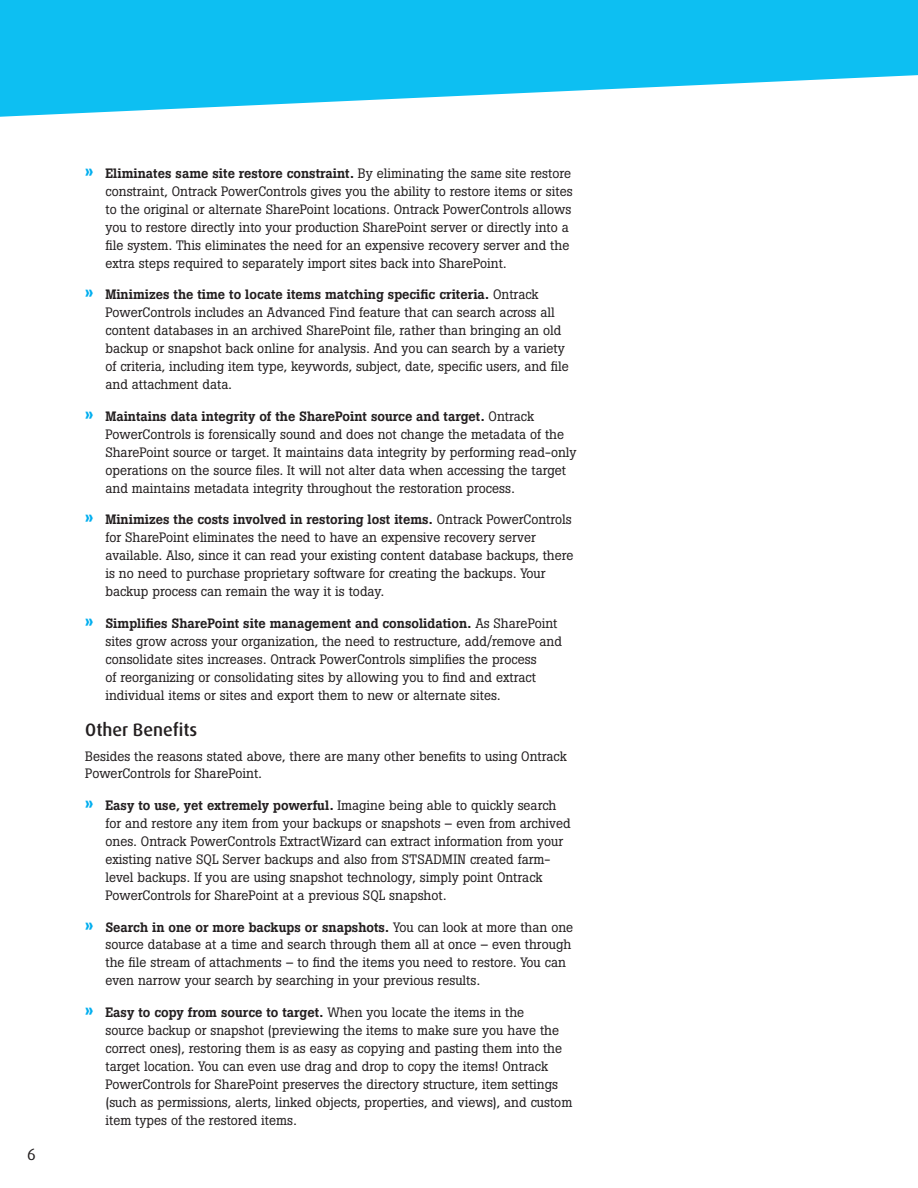
<style>
.page{position:relative;width:918px;height:1188px;background:#fff}
.page>*{position:absolute;margin:0;border:0;box-sizing:border-box;transform-origin:0 0}
.t1{font:500 18px "Dax OT";color:#231f20}
.t2{font:16.5px "Dax OT";color:#231f20}
.t3{font:13.5px/18px "Boton BQ";color:#231f20}
.s1{font-weight:500;font-size:21px;color:#00aeef}
.s2{font-weight:500}
</style>
<div class="page">
<svg style="left:0;top:0;width:918px;height:117px;fill:#0dbff2"></svg>
<p class="t2" style="left:27px;top:1144px;width:10px">6</p>
<p class="t3" style="left:105px;top:164px;width:469px;text-indent:-20px"><span class="s1">»</span> <span class="s2">Eliminates same site restore constraint.</span> By eliminating the same site restore constraint, Ontrack PowerControls gives you the ability to restore items or sites to the original or alternate SharePoint locations. Ontrack PowerControls allows you to restore directly into your production SharePoint server or directly into a file system. This eliminates the need for an expensive recovery server and the extra steps required to separately import sites back into SharePoint.</p>
<p class="t3" style="left:105px;top:285px;width:465px;text-indent:-20px"><span class="s1">»</span> <span class="s2">Minimizes the time to locate items matching specific criteria.</span> Ontrack PowerControls includes an Advanced Find feature that can search across all content databases in an archived SharePoint file, rather than bringing an old backup or snapshot back online for analysis. And you can search by a variety of criteria, including item type, keywords, subject, date, specific users, and file and attachment data.</p>
<p class="t3" style="left:105px;top:407px;width:473px;text-indent:-20px"><span class="s1">»</span> <span class="s2">Maintains data integrity of the SharePoint source and target.</span> Ontrack PowerControls is forensically sound and does not change the metadata of the SharePoint source or target. It maintains data integrity by performing read-only operations on the source files. It will not alter data when accessing the target and maintains metadata integrity throughout the restoration process.</p>
<p class="t3" style="left:105px;top:510px;width:470px;text-indent:-20px"><span class="s1">»</span> <span class="s2">Minimizes the costs involved in restoring lost items.</span> Ontrack PowerControls for SharePoint eliminates the need to have an expensive recovery server available. Also, since it can read your existing content database backups, there is no need to purchase proprietary software for creating the backups. Your backup process can remain the way it is today.</p>
<p class="t3" style="left:105px;top:614px;width:458px;text-indent:-20px"><span class="s1">»</span> <span class="s2">Simplifies SharePoint site management and consolidation.</span> As SharePoint sites grow across your organization, the need to restructure, add/remove and consolidate sites increases. Ontrack PowerControls simplifies the process<br>of reorganizing or consolidating sites by allowing you to find and extract individual items or sites and export them to new or alternate sites.</p>
<h1 class="t1" style="left:85px;top:718px;width:114px">Other Benefits</h1>
<p class="t3" style="left:85px;top:747px;width:483px">Besides the reasons stated above, there are many other benefits to using Ontrack<br>PowerControls for SharePoint.</p>
<p class="t3" style="left:105px;top:796px;width:467px;text-indent:-20px"><span class="s1">»</span> <span class="s2">Easy to use, yet extremely powerful.</span> Imagine being able to quickly search for and restore any item from your backups or snapshots – even from archived ones. Ontrack PowerControls ExtractWizard can extract information from your existing native SQL Server backups and also from STSADMIN created farm&shy;level backups. If you are using snapshot technology, simply point Ontrack PowerControls for SharePoint at a previous SQL snapshot.</p>
<p class="t3" style="left:105px;top:918px;width:469px;text-indent:-20px"><span class="s1">»</span> <span class="s2">Search in one or more backups or snapshots.</span> You can look at more than one source database at a time and search through them all at once – even through the file stream of attachments – to find the items you need to restore. You can even narrow your search by searching in your previous results.</p>
<p class="t3" style="left:105px;top:1003px;width:468px;text-indent:-20px"><span class="s1">»</span> <span class="s2">Easy to copy from source to target.</span> When you locate the items in the<br>source backup or snapshot (previewing the items to make sure you have the correct ones), restoring them is as easy as copying and pasting them into the target location. You can even use drag and drop to copy the items! Ontrack PowerControls for SharePoint preserves the directory structure, item settings (such as permissions, alerts, linked objects, properties, and views), and custom item types of the restored items.</p>
</div>
